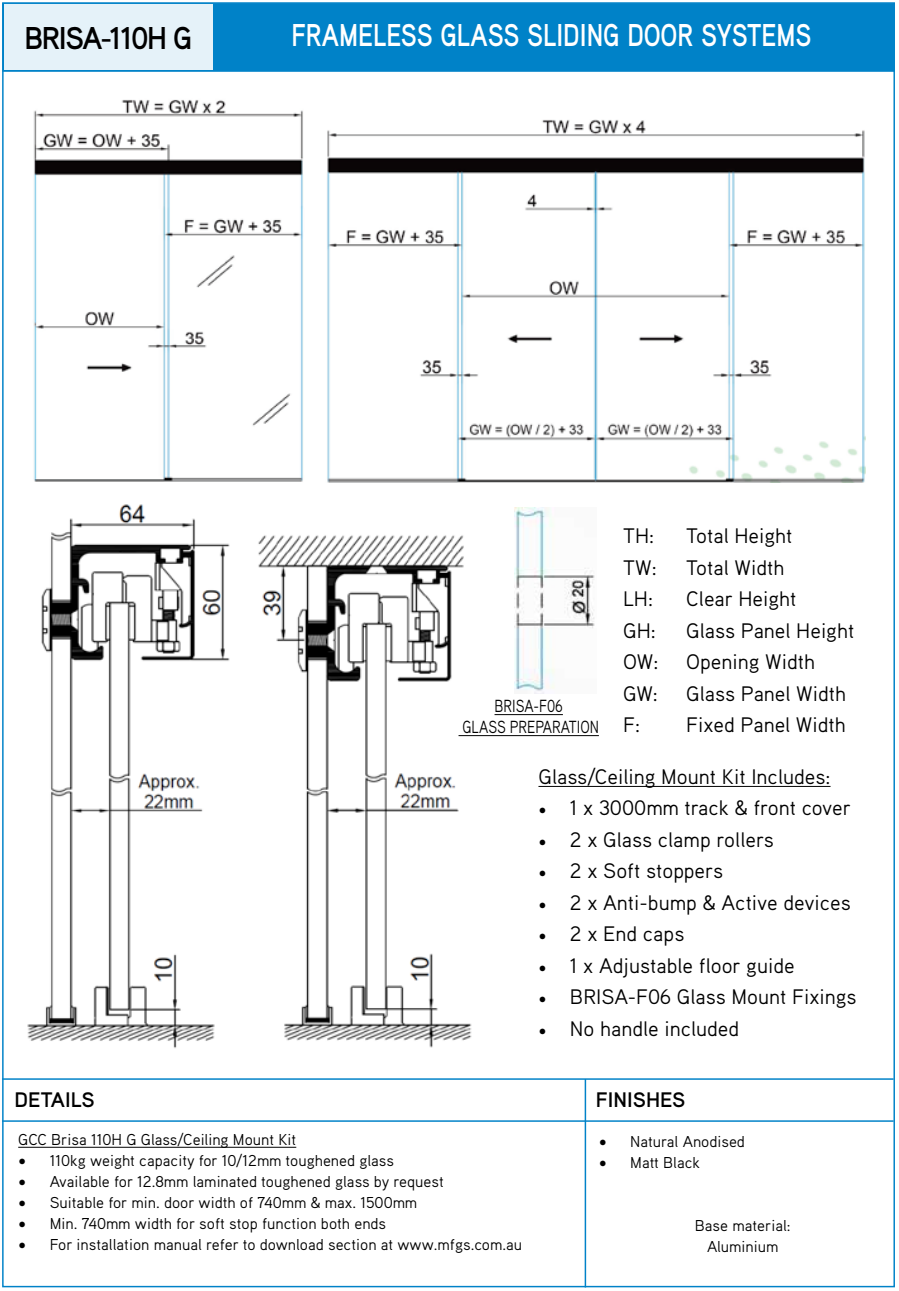
<style>
.page{position:relative;width:899px;height:1291px;background:#fff}
.page>*{position:absolute;margin:0;border:0;box-sizing:border-box;transform-origin:0 0}
.t1{font:700 31.5px "Aaux Pro";color:#fff;scale:.81 1}
.t2{font:700 31.5px "Aaux Pro";letter-spacing:-.05em;color:#000;scale:.94 1}
.t3{font:21px "Aaux Pro";color:#000}
.t4{font:700 21px "Aaux Pro";color:#000}
.t5{font:17.5px/21px "Aaux Pro";color:#000;text-align:center;scale:.81 1}
.t6{font:15.75px/21px "Aaux Pro";color:#000;text-align:center}
.s1{font-family:"Minion Pro"}
.s2{font-family:"Minion Pro";font-size:21px}
</style>
<div class="page">
<div style="left:2px;top:3px;width:893px;height:69px;background:#0082c8;border:1px solid #0082c8"></div>
<div style="left:4px;top:5px;width:208px;height:65px;background:#e5f2f9"></div>
<hr style="left:2px;top:1078px;width:891px;height:1px;background:#0082c8">
<hr style="left:2px;top:1120px;width:891px;height:1px;background:#0082c8">
<hr style="left:585px;top:1079px;width:1px;height:208px;background:#0082c8">
<hr style="left:18px;top:1147px;width:278px;height:1px;background:#000">
<hr style="left:538px;top:786px;width:292px;height:1px;background:#000">
<img style="left:327px;top:119px;width:539px;height:363px">
<img style="left:33px;top:99px;width:270px;height:383px">
<img style="left:27px;top:504px;width:203px;height:544px">
<img style="left:258px;top:535px;width:215px;height:513px">
<img style="left:514px;top:508px;width:81px;height:186px">
<hr style="left:494px;top:714px;width:69px;height:1px;background:#000">
<hr style="left:458px;top:735px;width:141px;height:1px;background:#000">
<h1 class="t2" style="left:24px;top:18px;width:180px">BRISA-110H G</h1>
<h1 class="t1" style="left:291px;top:15px;width:644px">FRAMELESS GLASS SLIDING DOOR SYSTEMS</h1>
<p class="t5" style="left:462px;top:695px;width:170px">BRISA-F06<br>GLASS PREPARATION</p>
<h2 class="t3" style="left:623px;top:523px;width:32px">TH:</h2>
<h2 class="t3" style="left:686px;top:523px;width:108px">Total Height</h2>
<h2 class="t3" style="left:623px;top:554px;width:35px">TW:</h2>
<h2 class="t3" style="left:686px;top:554px;width:100px">Total Width</h2>
<h2 class="t3" style="left:623px;top:586px;width:31px">LH:</h2>
<h2 class="t3" style="left:686px;top:586px;width:112px">Clear Height</h2>
<h2 class="t3" style="left:623px;top:617px;width:34px">GH:</h2>
<h2 class="t3" style="left:686px;top:617px;width:170px">Glass Panel Height</h2>
<h2 class="t3" style="left:623px;top:649px;width:37px">OW:</h2>
<h2 class="t3" style="left:686px;top:649px;width:130px">Opening Width</h2>
<h2 class="t3" style="left:623px;top:680px;width:36px">GW:</h2>
<h2 class="t3" style="left:686px;top:680px;width:161px">Glass Panel Width</h2>
<h2 class="t3" style="left:623px;top:712px;width:18px">F:</h2>
<h2 class="t3" style="left:686px;top:712px;width:161px">Fixed Panel Width</h2>
<h2 class="t3" style="left:538px;top:763px;width:294px">Glass/Ceiling Mount Kit Includes:</h2>
<h2 class="t3" style="left:538px;top:794px;width:314px"><span class="s1">•</span> 1 x 3000mm track &amp; front cover</h2>
<h2 class="t3" style="left:538px;top:826px;width:237px"><span class="s1">•</span> 2 x Glass clamp rollers</h2>
<h2 class="t3" style="left:538px;top:857px;width:186px"><span class="s1">•</span> 2 x Soft stoppers</h2>
<h2 class="t3" style="left:538px;top:889px;width:314px"><span class="s1">•</span> 2 x Anti-bump &amp; Active devices</h2>
<h2 class="t3" style="left:538px;top:920px;width:147px"><span class="s1">•</span> 2 x End caps</h2>
<h2 class="t3" style="left:538px;top:952px;width:258px"><span class="s1">•</span> 1 x Adjustable floor guide</h2>
<h2 class="t3" style="left:538px;top:983px;width:320px"><span class="s1">•</span> BRISA-F06 Glass Mount Fixings</h2>
<h2 class="t3" style="left:538px;top:1015px;width:202px"><span class="s1">•</span> No handle included</h2>
<h2 class="t4" style="left:15px;top:1086px;width:82px">DETAILS</h2>
<h2 class="t4" style="left:596px;top:1086px;width:91px">FINISHES</h2>
<p class="t6" style="left:18px;top:1128px;width:280px">GCC Brisa 110H G Glass/Ceiling Mount Kit</p>
<p class="t6" style="left:18px;top:1149px;width:377px"><span class="s2">•</span> 110kg weight capacity for 10/12mm toughened glass</p>
<p class="t6" style="left:18px;top:1170px;width:427px"><span class="s2">•</span> Available for 12.8mm laminated toughened glass by request</p>
<p class="t6" style="left:18px;top:1191px;width:401px"><span class="s2">•</span> Suitable for min. door width of 740mm &amp; max. 1500mm</p>
<p class="t6" style="left:18px;top:1212px;width:369px"><span class="s2">•</span> Min. 740mm width for soft stop function both ends</p>
<p class="t6" style="left:18px;top:1233px;width:505px"><span class="s2">•</span> For installation manual refer to download section at www.mfgs.com.au</p>
<p class="t6" style="left:599px;top:1130px;width:148px"><span class="s2">•</span> Natural Anodised</p>
<p class="t6" style="left:599px;top:1151px;width:103px"><span class="s2">•</span> Matt Black</p>
<p class="t6" style="left:695px;top:1214px;width:97px">Base material:<br>Aluminium</p>
</div>
